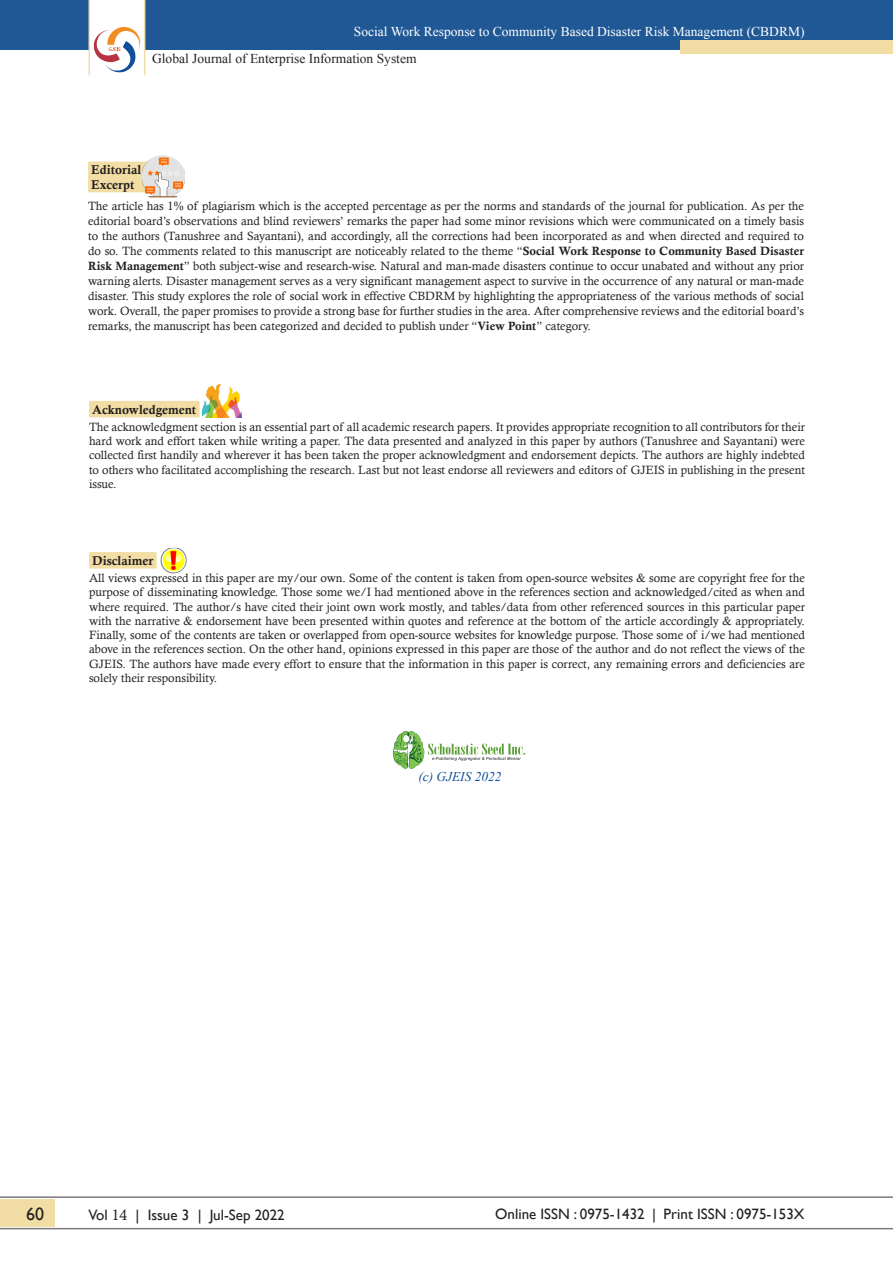
<style>
.page{position:relative;width:893px;height:1263px;background:#fff}
.page>*{position:absolute;margin:0;border:0;box-sizing:border-box;transform-origin:0 0}
.t1{font:18px "Gill Sans";color:#231f20}
.t2{font:15px "Gill Sans";color:#231f20}
.t3{font:13.5px "Times New Roman";color:#fff}
.t4{font:13.5px "Times New Roman";color:#231f20}
.t5{font:italic 13.35px "Times New Roman";color:#0f4f9c}
.Default{font:12.75px/14.2px "Calis MT Bol";color:#231f20}
.Body_text{font:12px/14.2px "Calisto";color:#231f20;text-align:justify}
.s1{font-family:"Calis MT Bol"}
.s2{font-family:"Calisto"}
</style>
<div class="page">
<div style="left:0;top:1199px;width:54px;height:27px;background:#f2dea5"></div>
<hr style="left:0;top:1196px;width:893px;height:2px;background:#7c787d">
<hr style="left:0;top:1228px;width:893px;height:1px;background:#7c787d">
<div style="left:0;top:0;width:893px;height:50px;background:#1f5895"></div>
<div style="left:680px;top:40px;width:213px;height:14px;background:#f2dea5"></div>
<svg style="left:88px;top:0;width:57px;height:76px"></svg>
<img style="left:160px;top:548px;width:27px;height:25px">
<div style="left:89px;top:552px;width:68px;height:16px;background:#f2dea5"></div>
<div style="left:89px;top:401px;width:111px;height:16px;background:#f2dea5"></div>
<img style="left:202px;top:384px;width:40px;height:34px">
<div style="left:88px;top:162px;width:60px;height:16px;background:#f2dea5"></div>
<div style="left:88px;top:176px;width:59px;height:16px;background:#f2dea5"></div>
<img style="left:142px;top:155px;width:43px;height:43px">
<svg style="left:393px;top:731px;width:132px;height:38px"></svg>
<p class="t3" style="left:354px;top:23px;width:452px">Social Work Response to Community Based Disaster Risk Management (CBDRM)</p>
<p class="t4" style="left:152px;top:50px;width:266px">Global Journal of Enterprise Information System</p>
<p class="Default" style="left:91px;top:163px;width:51px">Editorial<br>Excerpt</p>
<p class="Body_text" style="left:88px;top:198px;width:717px;line-height:15px">The article has 1% of plagiarism which is the accepted percentage as per the norms and standards of the journal for publication. As per the editorial board’s observations and blind reviewers’ remarks the paper had some minor revisions which were communicated on a timely basis to the authors (Tanushree and Sayantani), and accordingly, all the corrections had been incorporated as and when directed and required to do so. The comments related to this manuscript are noticeably related to the theme “<span class="s1">Social Work Response to Community Based Disaster Risk Management</span>” both subject-wise and research-wise. Natural and man-made disasters continue to occur unabated and without any prior warning alerts. Disaster management serves as a very significant management aspect to survive in the occurrence of any natural or man-made disaster. This study explores the role of social work in effective CBDRM by highlighting the appropriateness of the various methods of social work. Overall, the paper promises to provide a strong base for further studies in the area. After comprehensive reviews and the editorial board’s remarks, the manuscript has been categorized and decided to publish under “<span class="s1">View Point</span>” category.</p>
<p class="Default" style="left:92px;top:402px;width:106px">Acknowledgement</p>
<p class="Body_text" style="left:89px;top:419px;width:717px">The acknowledgment section is an essential part of all academic research papers. It provides appropriate recognition to all contributors for their hard work and effort taken while writing a paper. The data presented and analyzed in this paper by authors (Tanushree and Sayantani) were collected first handily and wherever it has been taken the proper acknowledgment and endorsement depicts. The authors are highly indebted to others who facilitated accomplishing the research. Last but not least endorse all reviewers and editors of GJEIS in publishing in the present issue.</p>
<p class="Default" style="left:92px;top:553px;width:63px">Disclaimer</p>
<p class="Body_text" style="left:89px;top:571px;width:717px">All views expressed in this paper are my/our own. Some of the content is taken from open-source websites &amp; some are copyright free for the purpose of disseminating knowledge. Those some we/I had mentioned above in the references section and acknowledged/cited as when and where required. The author/s have cited their joint own work mostly, and tables/data from other referenced sources in this particular paper with the narrative &amp; endorsement have been presented within quotes and reference at the bottom of the article accordingly &amp; appropriately.<br>Finally, some of the contents are taken or overlapped from open-source websites for knowledge purpose. Those some of i/we had mentioned above in the references section. On the other hand, opinions expressed in this paper are those of the author and do not reflect the views of the GJEIS. The authors have made every effort to ensure that the information in this paper is correct, any remaining errors and deficiencies are solely their responsibility.</p>
<p class="t5" style="left:418px;top:767px;width:85px">(c) GJEIS 2022</p>
<h1 class="t1" style="left:26px;top:1203px;width:19px">60</h1>
<p class="t2" style="left:88px;top:1206px;width:198px">Vol <span class="s2">14</span> | Issue 3 | Jul-Sep 2022</p>
<p class="t2" style="left:495px;top:1205px;width:311px">Online ISSN : 0975-1432 | Print ISSN : 0975-153X</p>
</div>
